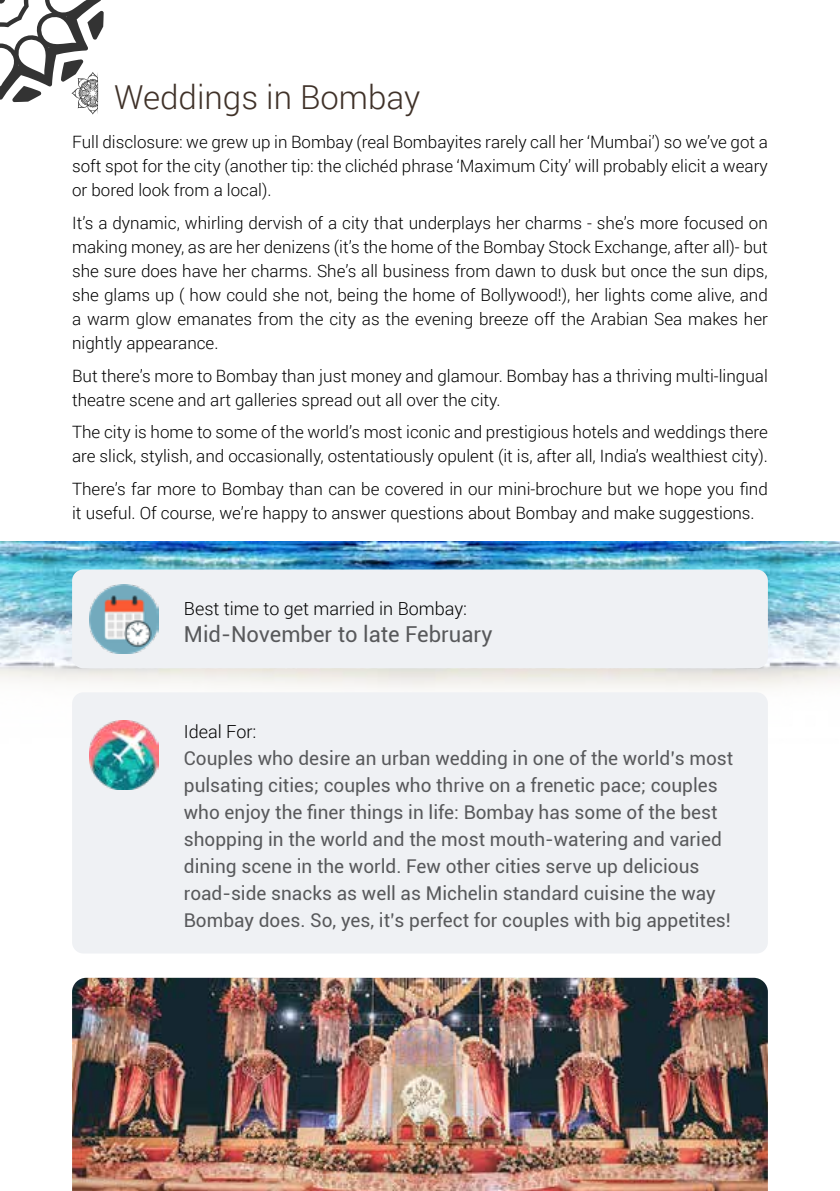
<style>
.page{position:relative;width:840px;height:1191px;background:#fff}
.page>*{position:absolute;margin:0;border:0;box-sizing:border-box;transform-origin:0 0}
.t1{font:300 33px "Roboto";color:#3f3128}
.t2{font:22px "Roboto";color:#58595b}
.t3{font:19px/27px "Roboto";color:#58595b}
.t4{font:300 18px "Roboto";color:#000}
.t5{font:300 17px/24px "Roboto";color:#000}
</style>
<div class="page">
<img style="left:0;top:542px;width:839px;height:201px">
<hr style="left:839px;top:0;width:1px;height:1191px;background:#f9f7ee">
<svg style="left:0;top:0;width:104px;height:114px"></svg>
<div style="left:72px;top:569px;width:695px;height:99px;background:#eff1f4;border-radius:11px"></div>
<div style="left:72px;top:692px;width:695px;height:261px;background:#eff1f4;border-radius:11px"></div>
<img style="left:89px;top:584px;width:69px;height:69px">
<img style="left:89px;top:720px;width:69px;height:69px">
<img style="left:72px;top:977px;width:695px;height:214px">
<h1 class="t1" style="left:114px;top:74px;width:307px">Weddings in Bombay</h1>
<p class="t5" style="left:72px;top:130px;width:697px;text-align:justify">Full disclosure: we grew up in Bombay (real Bombayites rarely call her ‘Mumbai’) so we’ve got a soft spot for the city (another tip: the clichéd phrase ‘Maximum City’ will probably elicit a weary or bored look from a local).</p>
<p class="t5" style="left:72px;top:210px;width:697px;text-align:justify">It’s a dynamic, whirling dervish of a city that underplays her charms - she’s more focused on making money, as are her denizens (it’s the home of the Bombay Stock Exchange, after all)- but she sure does have her charms. She’s all business from dawn to dusk but once the sun dips, she glams up ( how could she not, being the home of Bollywood!), her lights come alive, and a warm glow emanates from the city as the evening breeze off the Arabian Sea makes her nightly appearance.</p>
<p class="t5" style="left:72px;top:363px;width:697px">But there’s more to Bombay than just money and glamour. Bombay has a thriving multi-lingual theatre scene and art galleries spread out all over the city.</p>
<p class="t5" style="left:72px;top:419px;width:697px">The city is home to some of the world’s most iconic and prestigious hotels and weddings there are slick, stylish, and occasionally, ostentatiously opulent (it is, after all, India’s wealthiest city).</p>
<p class="t5" style="left:72px;top:476px;width:697px">There’s far more to Bombay than can be covered in our mini-brochure but we hope you find it useful. Of course, we’re happy to answer questions about Bombay and make suggestions.</p>
<p class="t4" style="left:184px;top:596px;width:284px">Best time to get married in Bombay:</p>
<p class="t2" style="left:184px;top:618px;width:310px">Mid-November to late February</p>
<p class="t4" style="left:184px;top:719px;width:74px">Ideal For:</p>
<p class="t3" style="left:184px;top:744px;width:550px">Couples who desire an urban wedding in one of the world’s most pulsating cities; couples who thrive on a frenetic pace; couples who enjoy the finer things in life: Bombay has some of the best shopping in the world and the most mouth-watering and varied dining scene in the world. Few other cities serve up delicious road-side snacks as well as Michelin standard cuisine the way Bombay does. So, yes, it’s perfect for couples with big appetites!</p>
</div>
